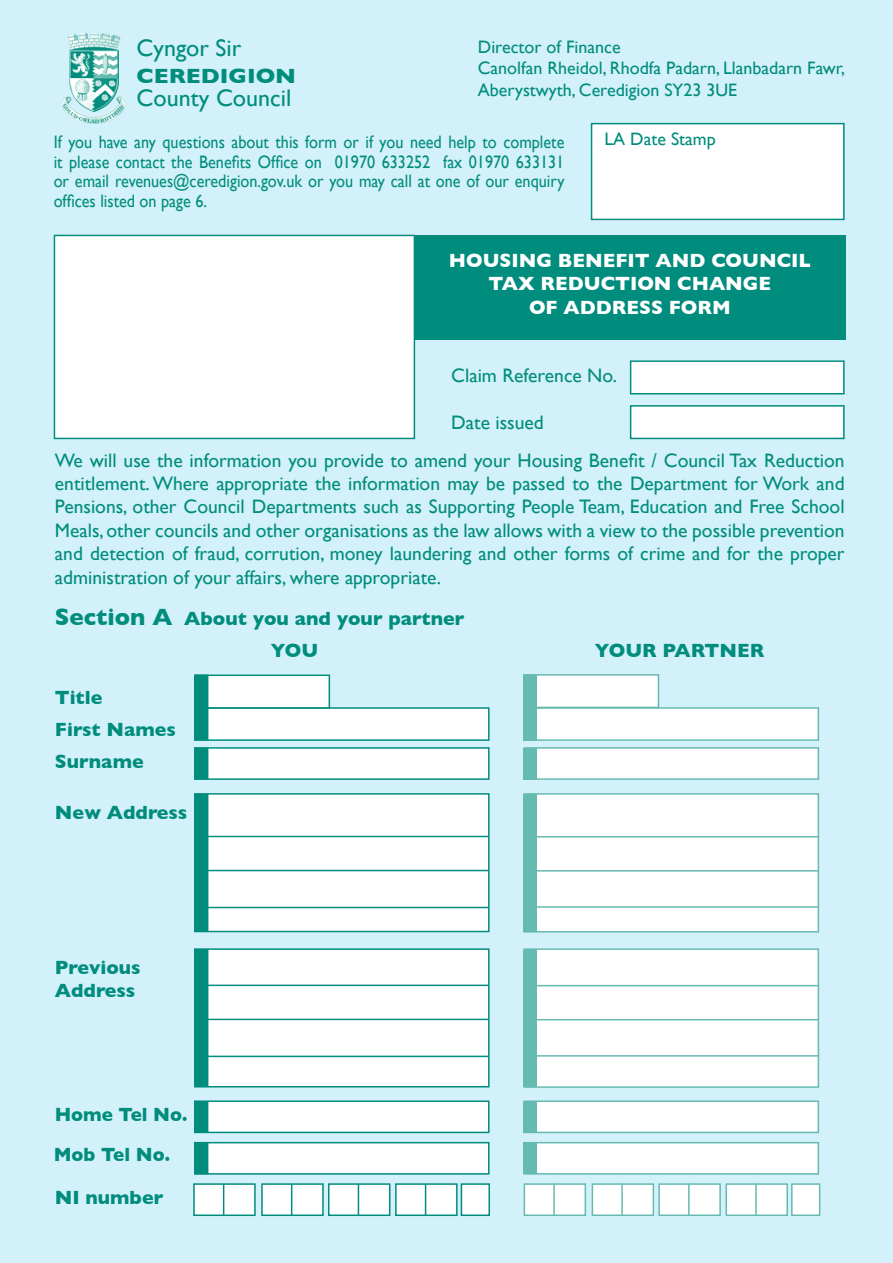
<style>
.page{position:relative;width:893px;height:1263px;background:#d3f1fa}
.page>*{position:absolute;margin:0;border:0;box-sizing:border-box;transform-origin:0 0}
.t1{font:24px/49.9px "Gill Sans";color:#008d7d}
.t2{font:700 21px "Gill Sans";color:#008d7d;scale:1.1 1}
.t3{font:19.5px/23.4px "Gill Sans";color:#008d7d;text-align:justify}
.t4{font:700 19.5px/32px "Gill Sans";color:#008d7d}
.t5{font:700 19.5px/23.4px "Gill Sans";color:#fff;text-align:center}
.t6{font:700 19.5px/39.3px "Gill Sans";color:#008d7d;scale:.96 1}
.t7{font:18px/19.5px "Gill Sans";color:#008d7d;text-align:justify;scale:.9 1}
.t8{font:18px/21.6px "Gill Sans";color:#008d7d}
.s1{font-size:24px}
</style>
<div class="page">
<div style="left:415px;top:235px;width:431px;height:104px;background:#008d7d"></div>
<div style="left:54px;top:235px;width:361px;height:204px;background:#fff;border:2px solid #008d7d"></div>
<div style="left:630px;top:360px;width:215px;height:34px;background:#fff;border:2px solid #008d7d"></div>
<div style="left:630px;top:405px;width:215px;height:34px;background:#fff;border:2px solid #008d7d"></div>
<div style="left:591px;top:123px;width:254px;height:97px;background:#fff;border:2px solid #008d7d"></div>
<div style="left:524px;top:707px;width:295px;height:34px;background:#fff;border:2px solid #66bbb1"></div>
<div style="left:194px;top:707px;width:296px;height:34px;background:#fff;border:2px solid #008d7d"></div>
<div style="left:524px;top:747px;width:295px;height:33px;background:#fff;border:2px solid #66bbb1"></div>
<div style="left:194px;top:747px;width:296px;height:33px;background:#fff;border:2px solid #008d7d"></div>
<div style="left:524px;top:748px;width:13px;height:31px;background:#66bbb1"></div>
<div style="left:195px;top:748px;width:13px;height:31px;background:#008d7d"></div>
<img style="left:67px;top:32px;width:54px;height:80px">
<div style="left:194px;top:674px;width:136px;height:35px;background:#fff;border:2px solid #008d7d"></div>
<div style="left:523px;top:674px;width:136px;height:34px;background:#fff;border:2px solid #66bbb1"></div>
<div style="left:195px;top:674px;width:13px;height:66px;background:#008d7d"></div>
<div style="left:524px;top:674px;width:13px;height:66px;background:#66bbb1"></div>
<div style="left:524px;top:1183px;width:62px;height:33px;background:#fff;border:2px solid #66bbb1"></div>
<hr style="left:553px;top:1184px;width:2px;height:31px;background:#66bbb1">
<div style="left:592px;top:1183px;width:62px;height:33px;background:#fff;border:2px solid #66bbb1"></div>
<hr style="left:621px;top:1184px;width:2px;height:31px;background:#66bbb1">
<div style="left:658px;top:1183px;width:63px;height:33px;background:#fff;border:2px solid #66bbb1"></div>
<hr style="left:688px;top:1184px;width:2px;height:31px;background:#66bbb1">
<div style="left:725px;top:1183px;width:63px;height:33px;background:#fff;border:2px solid #66bbb1"></div>
<hr style="left:755px;top:1184px;width:2px;height:31px;background:#66bbb1">
<div style="left:791px;top:1183px;width:29px;height:33px;background:#fff;border:2px solid #66bbb1"></div>
<div style="left:193px;top:1183px;width:63px;height:33px;background:#fff;border:2px solid #008d7d"></div>
<hr style="left:223px;top:1184px;width:1px;height:31px;background:#008d7d">
<div style="left:261px;top:1183px;width:63px;height:33px;background:#fff;border:2px solid #008d7d"></div>
<hr style="left:291px;top:1184px;width:1px;height:31px;background:#008d7d">
<div style="left:328px;top:1183px;width:62px;height:33px;background:#fff;border:2px solid #008d7d"></div>
<hr style="left:358px;top:1184px;width:1px;height:31px;background:#008d7d">
<div style="left:395px;top:1183px;width:63px;height:33px;background:#fff;border:2px solid #008d7d"></div>
<hr style="left:425px;top:1184px;width:1px;height:31px;background:#008d7d">
<div style="left:461px;top:1183px;width:29px;height:33px;background:#fff;border:2px solid #008d7d"></div>
<div style="left:524px;top:793px;width:295px;height:139px;background:#fff;border:2px solid #66bbb1"></div>
<div style="left:194px;top:793px;width:296px;height:139px;background:#fff;border:2px solid #008d7d"></div>
<hr style="left:194px;top:870px;width:295px;height:1px;background:#008d7d">
<hr style="left:194px;top:907px;width:295px;height:1px;background:#008d7d">
<hr style="left:194px;top:836px;width:295px;height:1px;background:#008d7d">
<hr style="left:526px;top:870px;width:293px;height:1px;background:#66bbb1">
<hr style="left:526px;top:906px;width:293px;height:2px;background:#66bbb1">
<hr style="left:526px;top:836px;width:293px;height:1px;background:#66bbb1">
<div style="left:524px;top:794px;width:13px;height:137px;background:#66bbb1"></div>
<div style="left:195px;top:794px;width:13px;height:137px;background:#008d7d"></div>
<div style="left:524px;top:948px;width:295px;height:140px;background:#fff;border:2px solid #66bbb1"></div>
<div style="left:194px;top:948px;width:296px;height:139px;background:#fff;border:2px solid #008d7d"></div>
<hr style="left:194px;top:1019px;width:295px;height:1px;background:#008d7d">
<hr style="left:194px;top:1056px;width:295px;height:1px;background:#008d7d">
<hr style="left:194px;top:984px;width:295px;height:2px;background:#008d7d">
<hr style="left:526px;top:1019px;width:293px;height:1px;background:#66bbb1">
<hr style="left:526px;top:1055px;width:293px;height:1px;background:#66bbb1">
<hr style="left:526px;top:985px;width:293px;height:1px;background:#66bbb1">
<div style="left:524px;top:949px;width:13px;height:138px;background:#66bbb1"></div>
<div style="left:195px;top:949px;width:13px;height:138px;background:#008d7d"></div>
<div style="left:524px;top:1142px;width:295px;height:32px;background:#fff;border:2px solid #66bbb1"></div>
<div style="left:194px;top:1142px;width:295px;height:32px;background:#fff;border:2px solid #008d7d"></div>
<div style="left:524px;top:1142px;width:13px;height:32px;background:#66bbb1"></div>
<div style="left:195px;top:1142px;width:13px;height:32px;background:#008d7d"></div>
<div style="left:524px;top:1100px;width:295px;height:33px;background:#fff;border:2px solid #66bbb1"></div>
<div style="left:194px;top:1100px;width:295px;height:33px;background:#fff;border:2px solid #008d7d"></div>
<div style="left:524px;top:1101px;width:13px;height:32px;background:#66bbb1"></div>
<div style="left:195px;top:1101px;width:13px;height:32px;background:#008d7d"></div>
<p class="t1" style="left:137px;top:23px;width:156px">Cyngor Sir<br>County Council</p>
<p class="t8" style="left:478px;top:36px;width:369px">Director of Finance<br>Canolfan Rheidol, Rhodfa Padarn, Llanbadarn Fawr,<br>Aberystwyth, Ceredigion SY23 3UE</p>
<p class="t7" style="left:54px;top:132px;width:569px">If you have any questions about this form or if you need help to complete it please contact the Benefits Office on 01970 633252 fax 01970 633131 or email revenues@ceredigion.gov.uk or you may call at one of our enquiry offices listed on page 6.</p>
<p class="t2" style="left:137px;top:63px;width:146px">CEREDIGION</p>
<p class="t8" style="left:604px;top:128px;width:113px">LA Date Stamp</p>
<p class="t5" style="left:449px;top:249px;width:363px">HOUSING BENEFIT AND COUNCIL<br>TAX REDUCTION CHANGE<br>OF ADDRESS FORM</p>
<p class="t3" style="left:451px;top:364px;width:167px">Claim Reference No.</p>
<p class="t3" style="left:451px;top:411px;width:94px">Date issued</p>
<p class="t3" style="left:55px;top:448px;width:791px">We will use the information you provide to amend your Housing Benefit / Council Tax Reduction entitlement. Where appropriate the information may be passed to the Department for Work and Pensions, other Council Departments such as Supporting People Team, Education and Free School Meals, other councils and other organisations as the law allows with a view to the possible prevention and detection of fraud, corrution, money laundering and other forms of crime and for the proper administration of your affairs, where appropriate.</p>
<p class="t4" style="left:271px;top:602px;width:195px;text-indent:-216px"><span class="s1">Section A</span> About you and your partner<br>YOU</p>
<p class="t4" style="left:595px;top:634px;width:171px">YOUR PARTNER</p>
<p class="t4" style="left:55px;top:681px;width:122px">Title<br>First Names<br>Surname</p>
<p class="t4" style="left:55px;top:796px;width:134px">New Address</p>
<p class="t4" style="left:55px;top:955px;width:87px;line-height:23.4px">Previous<br>Address</p>
<p class="t6" style="left:54px;top:1095px;width:141px">Home Tel No.<br>Mob Tel No.</p>
<p class="t4" style="left:55px;top:1181px;width:110px">NI number</p>
</div>
